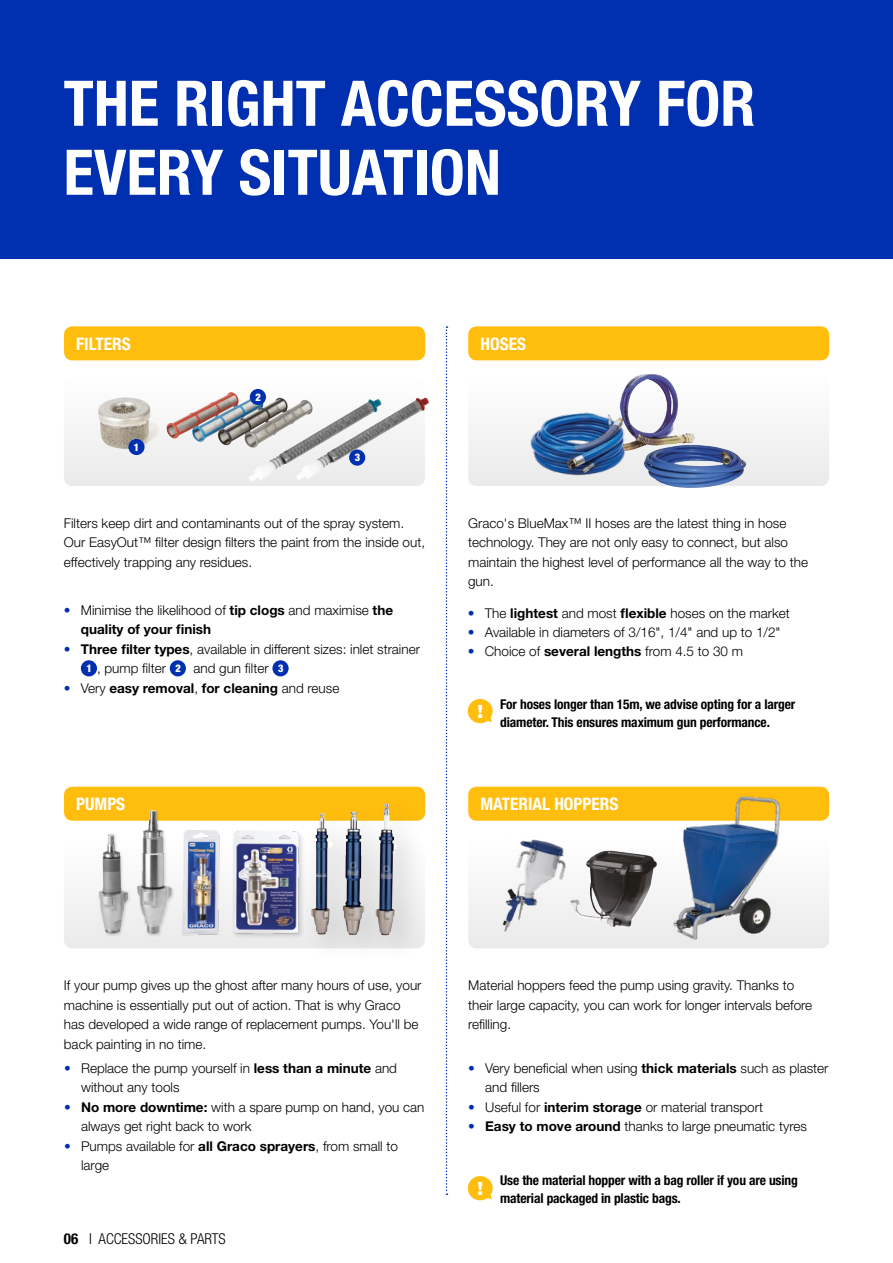
<style>
.page{position:relative;width:893px;height:1263px;background:#fff}
.page>*{position:absolute;margin:0;border:0;box-sizing:border-box;transform-origin:0 0}
.t1{font:700 condensed 63px/69px "Helvetica Neue LT Std";color:#fff}
.t2{font:700 condensed 17.25px "Helvetica Neue LT Std";color:#fff}
.t3{font:300 condensed 15px "Helvetica Neue LT Std";color:#000}
.t4{font:300 13.5px/19.5px "Helvetica Neue LT Std";color:#000}
.t5{font:700 condensed 13.5px/18px "Helvetica Neue LT Std";letter-spacing:-.01em;color:#000}
.t6{font:700 13.5px "Helvetica Neue LT Std";color:#000}
.t7{font:900 condensed 10.5px "Helvetica Neue LT Std";color:#fff}
.s1{color:#002fb0}
.s2{font-weight:700}
.s3{font-weight:900;font-stretch:condensed;font-size:10.5px;color:#fff}
.s4{font-weight:300;color:#002fb0}
.s5{font-weight:300}
</style>
<div class="page">
<div style="left:0;top:0;width:893px;height:259px;background:#002fb0"></div>
<div style="left:468px;top:838px;width:361px;height:110px;background:linear-gradient(to bottom,#fefefe,#eaeaea);border-radius:9px"></div>
<div style="left:64px;top:838px;width:361px;height:110px;background:linear-gradient(to bottom,#fefefe,#eaeaea);border-radius:9px"></div>
<div style="left:64px;top:376px;width:361px;height:110px;background:linear-gradient(to right,#f2f2f2,#f5f5f5);border-radius:9px"></div>
<div style="left:468px;top:376px;width:361px;height:110px;background:#f6f6f6;border-radius:9px"></div>
<div style="left:64px;top:326px;width:361px;height:34px;background:#ffbe0e;border-radius:9px"></div>
<div style="left:64px;top:787px;width:361px;height:34px;background:#ffbe0e;border-radius:9px"></div>
<div style="left:468px;top:326px;width:361px;height:34px;background:#ffbe0e;border-radius:9px"></div>
<div style="left:468px;top:787px;width:361px;height:34px;background:#ffbe0e;border-radius:9px"></div>
<img style="left:98px;top:401px;width:61px;height:48px">
<img style="left:268px;top:448px;width:28px;height:22px">
<img style="left:296px;top:397px;width:133px;height:71px">
<div style="left:98px;top:809px;width:77px;height:129px;background:#000;opacity:.15"></div>
<img style="left:137px;top:810px;width:35px;height:124px">
<img style="left:230px;top:831px;width:70px;height:107px">
<div style="left:300px;top:793px;width:127px;height:173px;background:#000;opacity:.15"></div>
<img style="left:375px;top:804px;width:22px;height:131px">
<img style="left:570px;top:850px;width:87px;height:77px">
<img style="left:666px;top:796px;width:129px;height:144px">
<svg style="left:446px;top:326px;width:1px;height:869px"></svg>
<img style="left:620px;top:373px;width:75px;height:77px">
<img style="left:644px;top:445px;width:102px;height:43px">
<img style="left:528px;top:407px;width:102px;height:74px">
<div style="left:128px;top:439px;width:17px;height:16px;background:#002fb0;border-radius:50%"></div>
<div style="left:349px;top:449px;width:16px;height:17px;background:#002fb0;border-radius:50%"></div>
<img style="left:166px;top:392px;width:132px;height:56px">
<img style="left:500px;top:838px;width:66px;height:94px">
<div style="left:250px;top:389px;width:16px;height:16px;background:#002fb0;border-radius:50%"></div>
<img style="left:178px;top:830px;width:45px;height:106px">
<div style="left:81px;top:660px;width:16px;height:16px;background:#002fb0;border-radius:50%"></div>
<div style="left:170px;top:660px;width:16px;height:16px;background:#002fb0;border-radius:50%"></div>
<div style="left:272px;top:660px;width:17px;height:16px;background:#002fb0;border-radius:50%"></div>
<svg style="left:468px;top:699px;width:25px;height:24px"></svg>
<svg style="left:468px;top:1176px;width:25px;height:24px"></svg>
<h1 class="t1" style="left:64px;top:68px;width:693px">THE RIGHT ACCESSORY FOR<br>EVERY SITUATION</h1>
<p class="t2" style="left:76px;top:333px;width:56px">FILTERS</p>
<p class="t7" style="left:134px;top:441px;width:7px">1</p>
<p class="t7" style="left:255px;top:391px;width:7px">2</p>
<p class="t7" style="left:355px;top:451px;width:7px">3</p>
<p class="t4" style="left:64px;top:513px;width:363px">Filters keep dirt and contaminants out of the spray system.<br>Our EasyOut™ filter design filters the paint from the inside out, effectively trapping any residues.</p>
<p class="t4" style="left:81px;top:600px;width:314px;text-indent:-17px"><span class="s1">•</span> Minimise the likelihood of <span class="s2">tip clogs</span> and maximise <span class="s2">the quality of your finish</span></p>
<p class="t4" style="left:86px;top:639px;width:335px;text-indent:-23px"><span class="s1">•</span> <span class="s2">Three filter types</span>, available in different sizes: inlet strainer<br><span class="s3">1</span> , pump filter <span class="s3">2</span> and gun filter <span class="s3">3</span></p>
<p class="t6" style="left:64px;top:680px;width:277px"><span class="s4">•</span> <span class="s5">Very</span> easy removal<span class="s5">,</span> for cleaning <span class="s5">and reuse</span></p>
<p class="t2" style="left:76px;top:793px;width:50px">PUMPS</p>
<p class="t2" style="left:480px;top:333px;width:47px">HOSES</p>
<p class="t4" style="left:468px;top:513px;width:341px">Graco's BlueMax™ II hoses are the latest thing in hose technology. They are not only easy to connect, but also maintain the highest level of performance all the way to the gun.</p>
<p class="t4" style="left:468px;top:603px;width:323px"><span class="s1">•</span> The <span class="s2">lightest</span> and most <span class="s2">flexible</span> hoses on the market</p>
<p class="t4" style="left:468px;top:622px;width:314px"><span class="s1">•</span> Available in diameters of 3/16", 1/4" and up to 1/2"</p>
<p class="t4" style="left:468px;top:642px;width:277px"><span class="s1">•</span> Choice of <span class="s2">several lengths</span> from 4.5 to 30 m</p>
<p class="t5" style="left:500px;top:695px;width:297px">For hoses longer than 15m, we advise opting for a larger diameter. This ensures maximum gun performance.</p>
<p class="t2" style="left:480px;top:793px;width:139px">MATERIAL HOPPERS</p>
<p class="t4" style="left:64px;top:975px;width:359px">If your pump gives up the ghost after many hours of use, your machine is essentially put out of action. That is why Graco has developed a wide range of replacement pumps. You'll be back painting in no time.</p>
<p class="t4" style="left:468px;top:975px;width:346px">Material hoppers feed the pump using gravity. Thanks to their large capacity, you can work for longer intervals before refilling.</p>
<p class="t4" style="left:81px;top:1058px;width:318px;text-indent:-17px"><span class="s1">•</span> Replace the pump yourself in <span class="s2">less than a minute</span> and without any tools</p>
<p class="t4" style="left:81px;top:1097px;width:345px;text-indent:-17px"><span class="s1">•</span> <span class="s2">No more downtime:</span> with a spare pump on hand, you can always get right back to work</p>
<p class="t4" style="left:81px;top:1136px;width:319px;text-indent:-17px"><span class="s1">•</span> Pumps available for <span class="s2">all Graco sprayers</span>, from small to large</p>
<p class="t3" style="left:64px;top:1230px;width:163px"><span class="s2">06</span> I ACCESSORIES &amp; PARTS</p>
<p class="t4" style="left:485px;top:1058px;width:345px;text-indent:-17px"><span class="s1">•</span> Very beneficial when using <span class="s2">thick materials</span> such as plaster and fillers</p>
<p class="t4" style="left:468px;top:1097px;width:296px"><span class="s1">•</span> Useful for <span class="s2">interim storage</span> or material transport</p>
<p class="t4" style="left:468px;top:1116px;width:340px"><span class="s1">•</span> <span class="s2">Easy to move around</span> thanks to large pneumatic tyres</p>
<p class="t5" style="left:500px;top:1171px;width:299px">Use the material hopper with a bag roller if you are using material packaged in plastic bags.</p>
</div>
